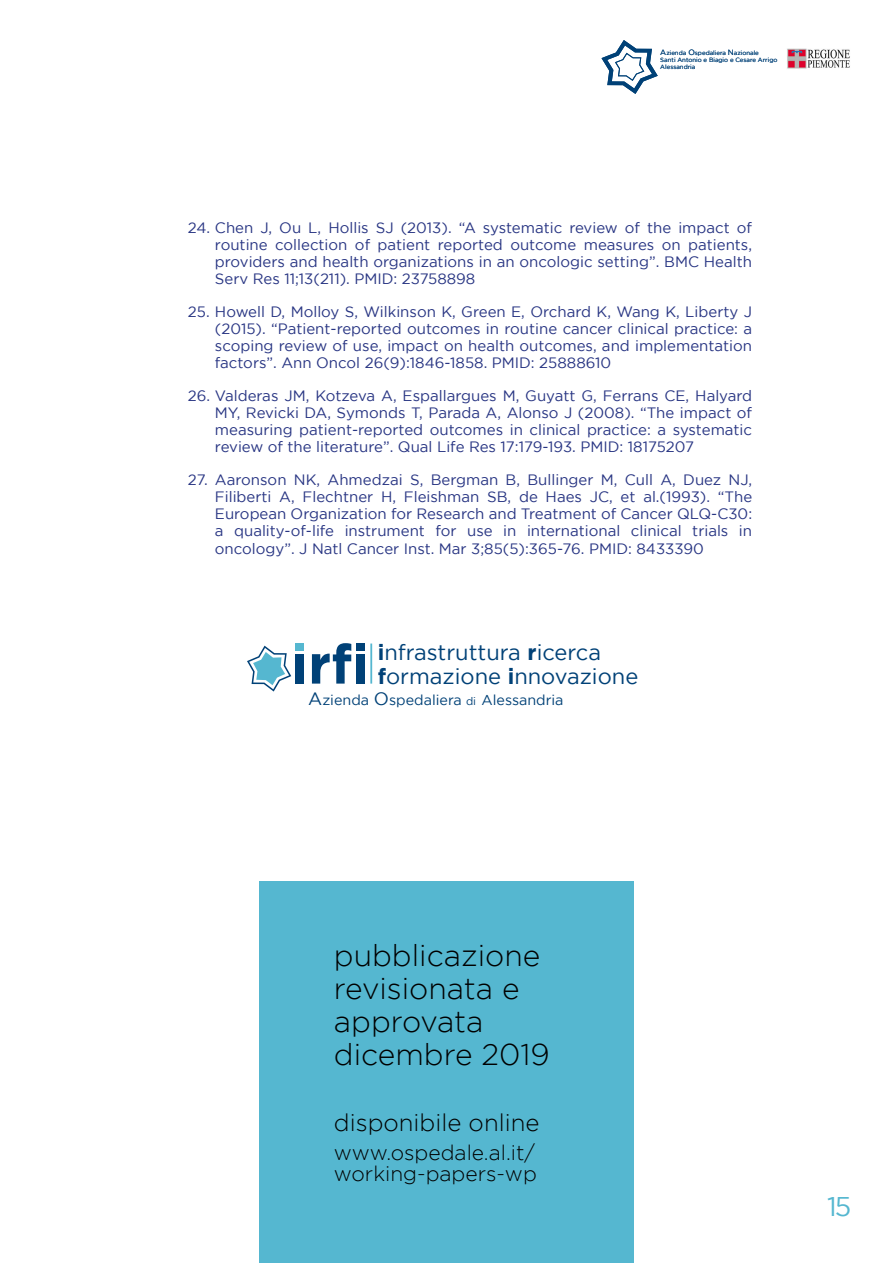
<style>
.page{position:relative;width:893px;height:1263px;background:#fff}
.page>*{position:absolute;margin:0;border:0;box-sizing:border-box;transform-origin:0 0}
.t1{font:300 30px/33px "Gotham";color:#000}
.t2{font:27px "Gotham";color:#55b7d0}
.t3{font:300 24px "Gotham";color:#000}
.t4{font:21.9px/23.7px "Gotham";color:#004177}
.t5{font:300 21px/21px "Gotham";color:#000}
.t6{font:15px/17.2px "Gotham";color:#283583;text-align:justify}
.t7{font:14.25px "Gotham";color:#004177}
.t8{font:6.15px/6.9px "Gotham";color:#004177}
.s1{font-size:7.65px}
.s2{font-weight:700}
.s3{font-size:17.85px}
.s4{font-size:10.95px}
</style>
<div class="page">
<img style="left:787px;top:49px;width:63px;height:20px">
<div style="left:259px;top:882px;width:375px;height:381px;background:#55b7d0"></div>
<svg style="left:601px;top:40px;width:57px;height:54px"></svg>
<div style="left:296px;top:643px;width:8px;height:8px;background:#55b7d0"></div>
<div style="left:296px;top:654px;width:8px;height:30px;background:#004177"></div>
<div style="left:356px;top:643px;width:9px;height:8px;background:#004177"></div>
<svg style="left:312px;top:643px;width:39px;height:41px"></svg>
<div style="left:356px;top:654px;width:9px;height:30px;background:#004177"></div>
<hr style="left:370px;top:643px;width:2px;height:41px;background:#55b7d0">
<svg style="left:247px;top:646px;width:44px;height:45px"></svg>
<p class="t8" style="left:660px;top:49px;width:119px"><span class="s1">A</span>zienda <span class="s1">O</span>spedaliera <span class="s1">N</span>azionale<br>Santi Antonio e Biagio e Cesare Arrigo<br>Alessandria</p>
<p class="t6" style="left:215px;top:218px;width:539px;text-indent:-27px">24. Chen J, Ou L, Hollis SJ (2013). “A systematic review of the impact of routine collection of patient reported outcome measures on patients, providers and health organizations in an oncologic setting”. BMC Health Serv Res 11;13(211). PMID: 23758898</p>
<p class="t6" style="left:215px;top:302px;width:539px;text-indent:-27px">25. Howell D, Molloy S, Wilkinson K, Green E, Orchard K, Wang K, Liberty J (2015). “Patient-reported outcomes in routine cancer clinical practice: a scoping review of use, impact on health outcomes, and implementation factors”. Ann Oncol 26(9):1846-1858. PMID: 25888610</p>
<p class="t6" style="left:215px;top:386px;width:539px;text-indent:-27px">26. Valderas JM, Kotzeva A, Espallargues M, Guyatt G, Ferrans CE, Halyard MY, Revicki DA, Symonds T, Parada A, Alonso J (2008). “The impact of measuring patient-reported outcomes in clinical practice: a systematic review of the literature”. Qual Life Res 17:179-193. PMID: 18175207</p>
<p class="t6" style="left:215px;top:470px;width:539px;text-indent:-27px">27. Aaronson NK, Ahmedzai S, Bergman B, Bullinger M, Cull A, Duez NJ, Filiberti A, Flechtner H, Fleishman SB, de Haes JC, et al.(1993). “The European Organization for Research and Treatment of Cancer QLQ-C30: a quality-of-life instrument for use in international clinical trials in oncology”. J Natl Cancer Inst. Mar 3;85(5):365-76. PMID: 8433390</p>
<h3 class="t4" style="left:378px;top:640px;width:262px"><span class="s2">i</span>nfrastruttura <span class="s2">r</span>icerca <span class="s2">f</span>ormazione <span class="s2">i</span>nnovazione</h3>
<p class="t7" style="left:308px;top:692px;width:257px"><span class="s3">A</span>zienda <span class="s3">O</span>spedaliera <span class="s4">di</span> Alessandria</p>
<h1 class="t1" style="left:334px;top:939px;width:217px">pubblicazione revisionata e approvata dicembre 2019</h1>
<h3 class="t3" style="left:334px;top:1110px;width:207px">disponibile online</h3>
<h3 class="t5" style="left:334px;top:1142px;width:204px">www.ospedale.al.it/ working-papers-wp</h3>
<h2 class="t2" style="left:827px;top:1191px;width:26px">15</h2>
</div>
